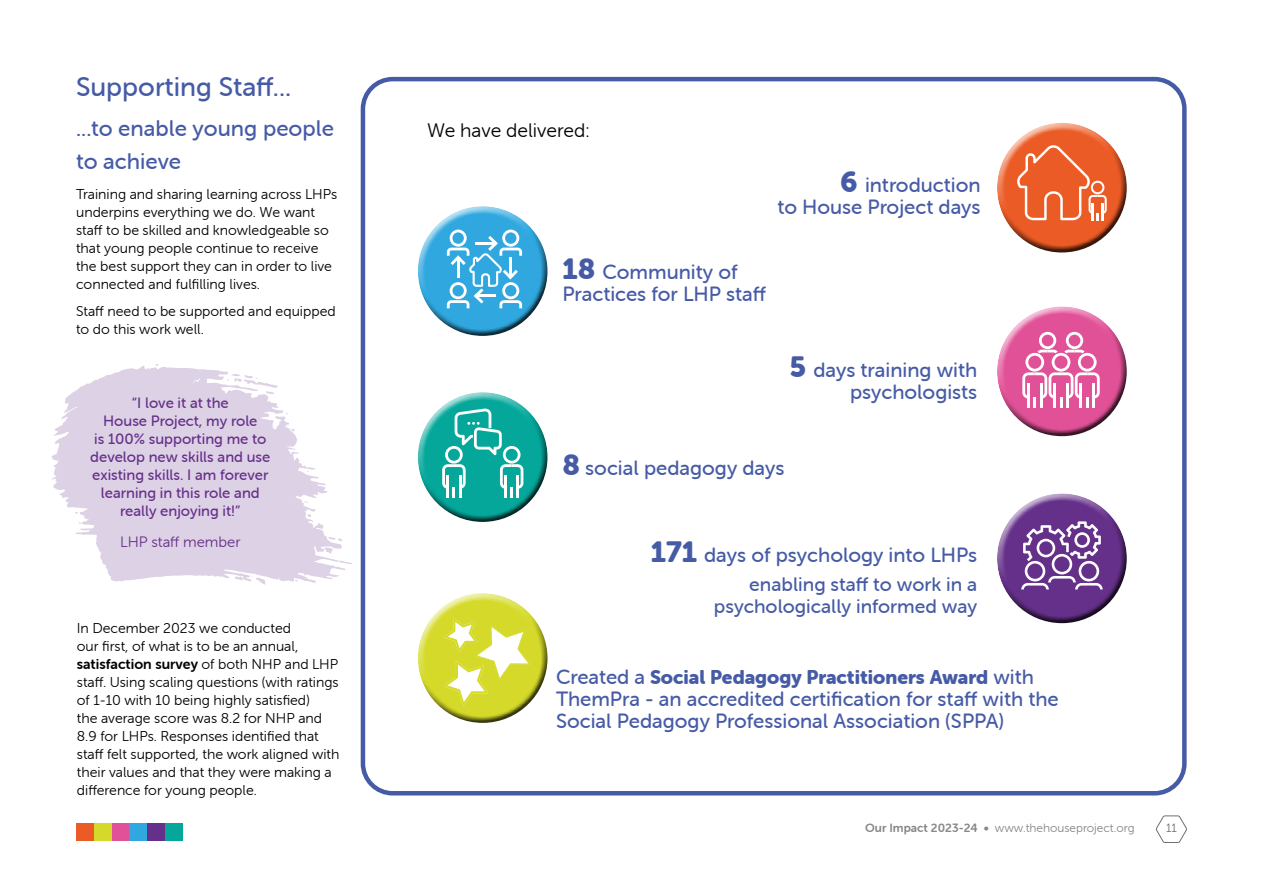
<style>
.page{position:relative;width:1263px;height:893px;background:#fff}
.page>*{position:absolute;margin:0;border:0;box-sizing:border-box;transform-origin:0 0}
.t1{font:27px "Museo Sans Rounded 500";color:#465ba6}
.t2{font:22.5px/32.4px "Museo Sans Rounded 500";color:#465ba6}
.t3{font:20.55px/21.9px "Museo Sans Rounded 500";color:#465ba6;text-align:right}
.t4{font:19.5px/21.9px "Museo Sans Rounded 500";color:#465ba6;text-align:right}
.t5{font:19.5px "Museo Sans Rounded 900";color:#465ba6}
.t6{font:19.5px "Museo Sans Rounded 300";color:#000}
.t7{font:15px/18px "Museo Sans Rounded 500";color:#653089;text-align:center}
.t8{font:15px "Museo Sans Rounded 300";color:#653089}
.t9{font:14.25px/18px "Museo Sans Rounded 300";color:#000}
.t10{font:14.25px "Museo Sans Rounded 700";color:#000}
.t11{font:12px "Museo Sans Rounded 300";color:#878787}
.t12{font:12px "Museo Sans Rounded 300";color:#706f6f}
.s1{font-family:"Museo Sans Rounded 300"}
.s2{font-family:"Museo Sans Rounded 900";font-size:28.8px}
.s3{font-family:"Museo Sans Rounded 500";font-size:20.55px}
.s4{font-family:"Museo Sans Rounded 700"}
</style>
<div class="page">
<svg style="left:1156px;top:816px;width:31px;height:27px"></svg>
<div style="left:77px;top:823px;width:17px;height:18px;background:#eb5b25"></div>
<div style="left:94px;top:823px;width:18px;height:18px;background:#d5da2a"></div>
<div style="left:112px;top:823px;width:18px;height:18px;background:#e15197"></div>
<div style="left:130px;top:823px;width:17px;height:18px;background:#30a8df"></div>
<div style="left:147px;top:823px;width:18px;height:18px;background:#653089"></div>
<div style="left:165px;top:823px;width:18px;height:18px;background:#05a79b"></div>
<div style="left:989px;top:298px;width:134px;height:107px;background:#fff;opacity:.75"></div>
<div style="left:998px;top:327px;width:137px;height:110px;background:#000;opacity:.75"></div>
<svg style="left:1022px;top:332px;width:78px;height:76px"></svg>
<div style="left:989px;top:115px;width:134px;height:107px;background:#fff;opacity:.75"></div>
<div style="left:998px;top:143px;width:137px;height:111px;background:#000;opacity:.75"></div>
<svg style="left:1015px;top:142px;width:92px;height:79px;background:#ed7244"></svg>
<div style="left:989px;top:485px;width:134px;height:107px;background:#fff;opacity:.75"></div>
<div style="left:998px;top:514px;width:137px;height:110px;background:#000;opacity:.75"></div>
<svg style="left:1021px;top:521px;width:82px;height:68px"></svg>
<div style="left:410px;top:384px;width:134px;height:107px;background:#fff;opacity:.75"></div>
<div style="left:419px;top:412px;width:137px;height:111px;background:#000;opacity:.75"></div>
<svg style="left:442px;top:408px;width:81px;height:90px"></svg>
<div style="left:410px;top:198px;width:134px;height:107px;background:#fff;opacity:.75"></div>
<div style="left:419px;top:226px;width:137px;height:111px;background:#000;opacity:.75"></div>
<svg style="left:447px;top:230px;width:75px;height:78px"></svg>
<div style="left:410px;top:585px;width:134px;height:107px;background:#fff;opacity:.75"></div>
<div style="left:419px;top:613px;width:137px;height:111px;background:#000;opacity:.75"></div>
<svg style="left:444px;top:619px;width:87px;height:86px"></svg>
<svg style="left:52px;top:366px;width:300px;height:217px;fill:#ddd1e5"></svg>
<svg style="left:307px;top:514px;width:4px;height:3px"></svg>
<svg style="left:295px;top:578px;width:3px;height:4px"></svg>
<svg style="left:286px;top:425px;width:9px;height:7px"></svg>
<svg style="left:227px;top:373px;width:51px;height:21px"></svg>
<svg style="left:324px;top:547px;width:9px;height:7px"></svg>
<svg style="left:328px;top:536px;width:14px;height:5px"></svg>
<svg style="left:252px;top:577px;width:14px;height:8px"></svg>
<div style="left:361px;top:77px;width:825px;height:718px;border:4px solid #465ba6;border-radius:30px"></div>
<h1 class="t1" style="left:76px;top:72px;width:217px">Supporting Staff...</h1>
<h2 class="t2" style="left:76px;top:112px;width:259px">...to enable young people to achieve</h2>
<p class="t9" style="left:76px;top:186px;width:263px">Training and sharing learning across LHPs underpins everything we do. We want staff to be skilled and knowledgeable so that young people continue to receive the best support they can in order to live connected and fulfilling lives.</p>
<p class="t9" style="left:76px;top:302px;width:261px">Staff need to be supported and equipped to do this work well.</p>
<p class="t7" style="left:90px;top:394px;width:182px">“I love it at the<br>House Project, my role<br>is 100% supporting me to develop new skills and use existing skills. I am forever learning in this role and really enjoying it!”</p>
<p class="t8" style="left:120px;top:534px;width:122px">LHP staff member</p>
<p class="t9" style="left:77px;top:619px;width:223px">In December 2023 we conducted our first, of what is to be an annual,</p>
<p class="t10" style="left:77px;top:656px;width:263px">satisfaction survey <span class="s1">of both NHP and LHP</span></p>
<p class="t9" style="left:77px;top:673px;width:264px">staff. Using scaling questions (with ratings of 1-10 with 10 being highly satisfied)<br>the average score was 8.2 for NHP and 8.9 for LHPs. Responses identified that staff felt supported, the work aligned with their values and that they were making a difference for young people.</p>
<h3 class="t6" style="left:427px;top:120px;width:164px">We have delivered:</h3>
<h3 class="t3" style="left:777px;top:174px;width:205px"><span class="s2">6</span> introduction<br>to House Project days</h3>
<h3 class="t3" style="left:562px;top:261px;width:205px;text-align:left"><span class="s2">18</span> Community of<br>Practices for LHP staff</h3>
<h3 class="t3" style="left:790px;top:359px;width:189px"><span class="s2">5</span> days training with psychologists</h3>
<h3 class="t3" style="left:562px;top:457px;width:224px"><span class="s2">8</span> social pedagogy days</h3>
<h3 class="t3" style="left:651px;top:544px;width:328px"><span class="s2">171</span> days of psychology into LHPs</h3>
<h3 class="t4" style="left:714px;top:574px;width:265px">enabling staff to work in a psychologically informed way</h3>
<h3 class="t5" style="left:556px;top:666px;width:479px"><span class="s3">Created a</span> Social Pedagogy Practitioners Award <span class="s3">with</span></h3>
<h3 class="t3" style="left:556px;top:688px;width:504px;text-align:left">ThemPra - an accredited certification for staff with the<br>Social Pedagogy Professional Association (SPPA)</h3>
<p class="t11" style="left:865px;top:822px;width:271px"><span class="s4">Our Impact 2023-24 •</span> www.thehouseproject.org</p>
<p class="t12" style="left:1166px;top:822px;width:12px">11</p>
</div>
